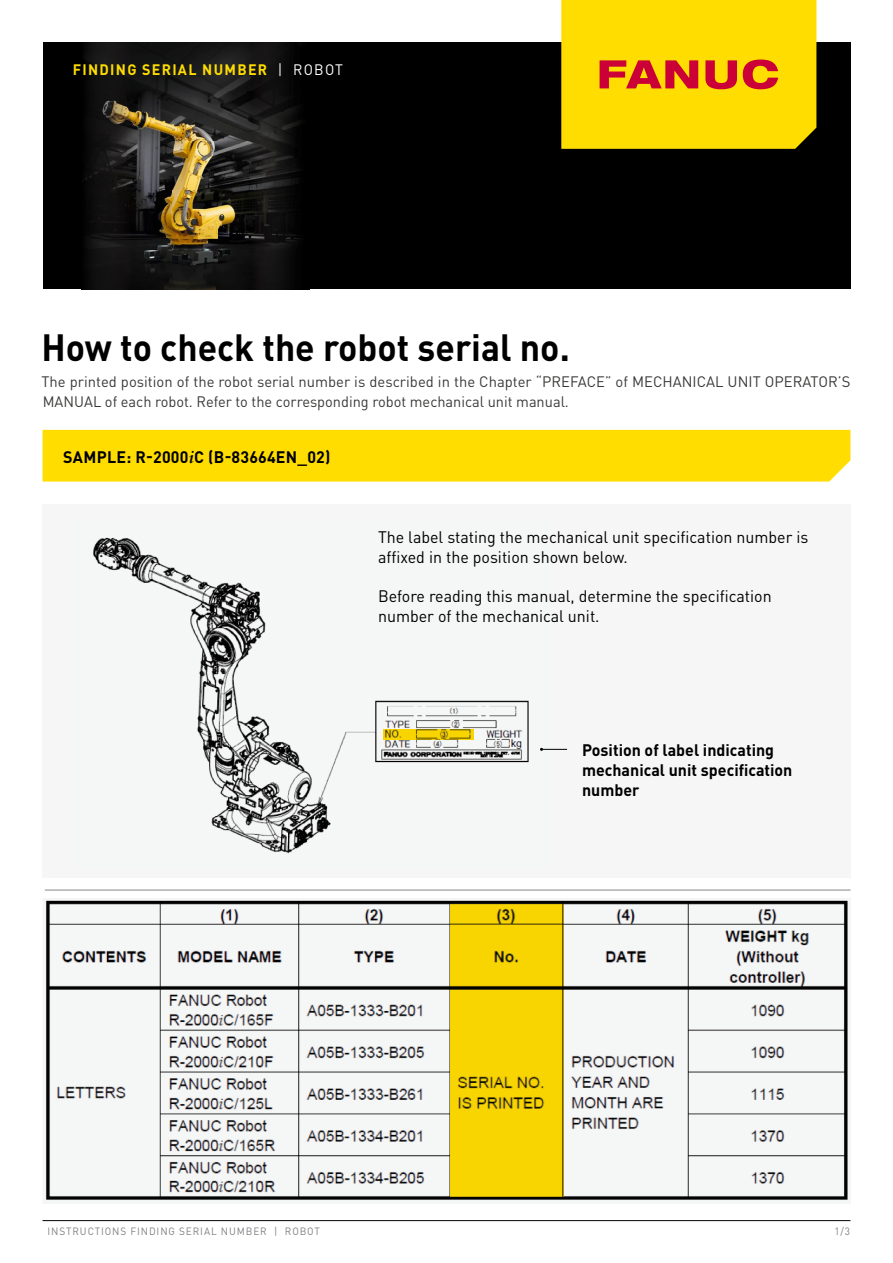
<style>
.page{position:relative;width:893px;height:1263px;background:#fff}
.page>*{position:absolute;margin:0;border:0;box-sizing:border-box;transform-origin:0 0}
.t1{font:700 37.5px "DIN Pro";color:#000;scale:.95 1}
.t2{font:16.5px/19.8px "DIN Pro";color:#000}
.t3{font:700 16.5px/19.8px "DIN Pro";color:#000}
.t4{font:15px/19.2px "DIN Pro";color:#3a3a39}
.t5{font:700 15px "DIN Pro";letter-spacing:.09em;color:#fd0;scale:.95 1}
.t6{font:10.5px "DIN Pro";letter-spacing:.09em;color:#817f84;scale:.95 1}
.s1{font-weight:400;color:#fff}
.s2{font-family:"Palatino";font-style:italic}
</style>
<div class="page">
<div style="left:43px;top:43px;width:807px;height:246px;background:#000"></div>
<img style="left:83px;top:43px;width:218px;height:246px">
<hr style="left:43px;top:1220px;width:807px;height:1px;background:#000">
<svg style="left:561px;top:0;width:255px;height:149px;background:#f8ca04"></svg>
<div style="left:43px;top:504px;width:807px;height:374px;background:#f6f6f6"></div>
<img style="left:93px;top:537px;width:449px;height:317px">
<img style="left:383px;top:729px;width:91px;height:10px">
<div style="left:43px;top:430px;width:807px;height:52px;background:#fd0"></div>
<img style="left:45px;top:900px;width:803px;height:300px">
<img style="left:450px;top:904px;width:113px;height:293px">
<svg style="left:540px;top:748px;width:27px;height:3px"></svg>
<hr style="left:45px;top:890px;width:805px;height:1px;background:#868786">
<p class="t5" style="left:73px;top:60px;width:286px">FINDING SERIAL NUMBER <span class="s1">| ROBOT</span></p>
<h1 class="t1" style="left:41px;top:322px;width:558px">How to check the robot serial no.</h1>
<p class="t4" style="left:42px;top:372px;width:810px">The printed position of the robot serial number is described in the Chapter “PREFACE” of MECHANICAL UNIT OPERATOR’S<br>MANUAL of each robot. Refer to the corresponding robot mechanical unit manual.</p>
<p class="t3" style="left:63px;top:446px;width:269px">SAMPLE: R-2000<span class="s2">i</span>C (B-83664EN_02)</p>
<p class="t2" style="left:378px;top:526px;width:432px">The label stating the mechanical unit specification number is affixed in the position shown below.</p>
<p class="t2" style="left:378px;top:586px;width:395px">Before reading this manual, determine the specification number of the mechanical unit.</p>
<p class="t3" style="left:582px;top:739px;width:212px">Position of label indicating mechanical unit specification number</p>
<p class="t6" style="left:47px;top:1224px;width:288px">INSTRUCTIONS FINDING SERIAL NUMBER | ROBOT</p>
<p class="t6" style="left:834px;top:1224px;width:18px">1/3</p>
</div>
